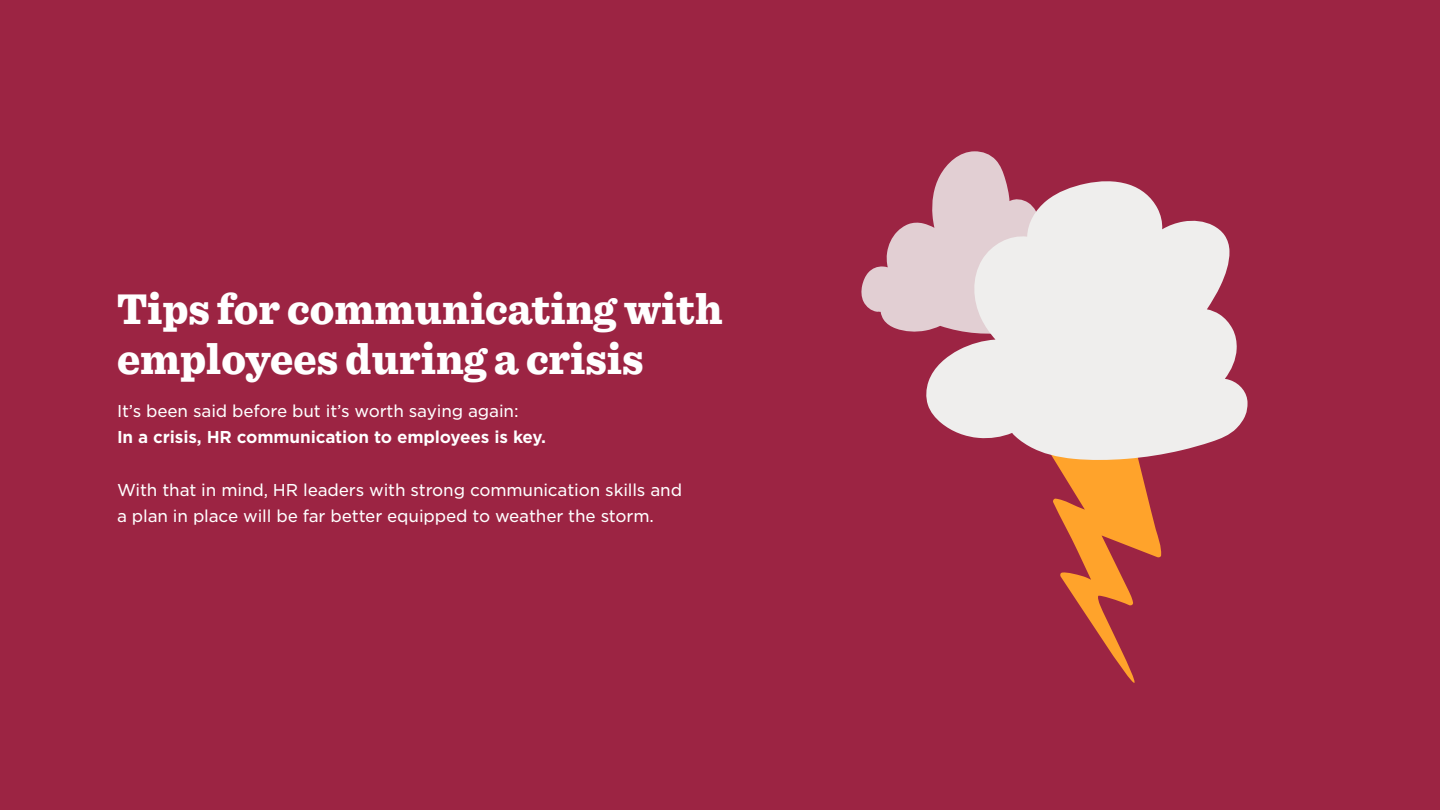
<style>
.page{position:relative;width:1440px;height:810px;background:#9c2443}
.page>*{position:absolute;margin:0;border:0;box-sizing:border-box;transform-origin:0 0}
.t1{font:900 45px/49.5px "Sentinel";color:#fff;scale:.95 1}
.t2{font:16.5px/26.2px "Gotham S Sm";letter-spacing:-.01em;color:#fff}
.t3{font:700 16.5px "Gotham S Sm";letter-spacing:-.01em;color:#fff}
</style>
<div class="page">
<svg style="left:861px;top:151px;width:145px;height:181px"></svg>
<svg style="left:1053px;top:461px;width:109px;height:222px"></svg>
<svg style="left:925px;top:180px;width:323px;height:281px;fill:#efeeed"></svg>
<h1 class="t1" style="left:117px;top:284px;width:639px">Tips for communicating with employees during a crisis</h1>
<p class="t2" style="left:117px;top:397px;width:403px">It s’ been said before but it s’ worth saying again:</p>
<p class="t3" style="left:117px;top:426px;width:431px">In a crisis, HR communication to employees is key.</p>
<p class="t2" style="left:117px;top:476px;width:567px">With that in mind, HR leaders with strong communication skills and a plan in place will be far better equipped to weather the storm.</p>
</div>
